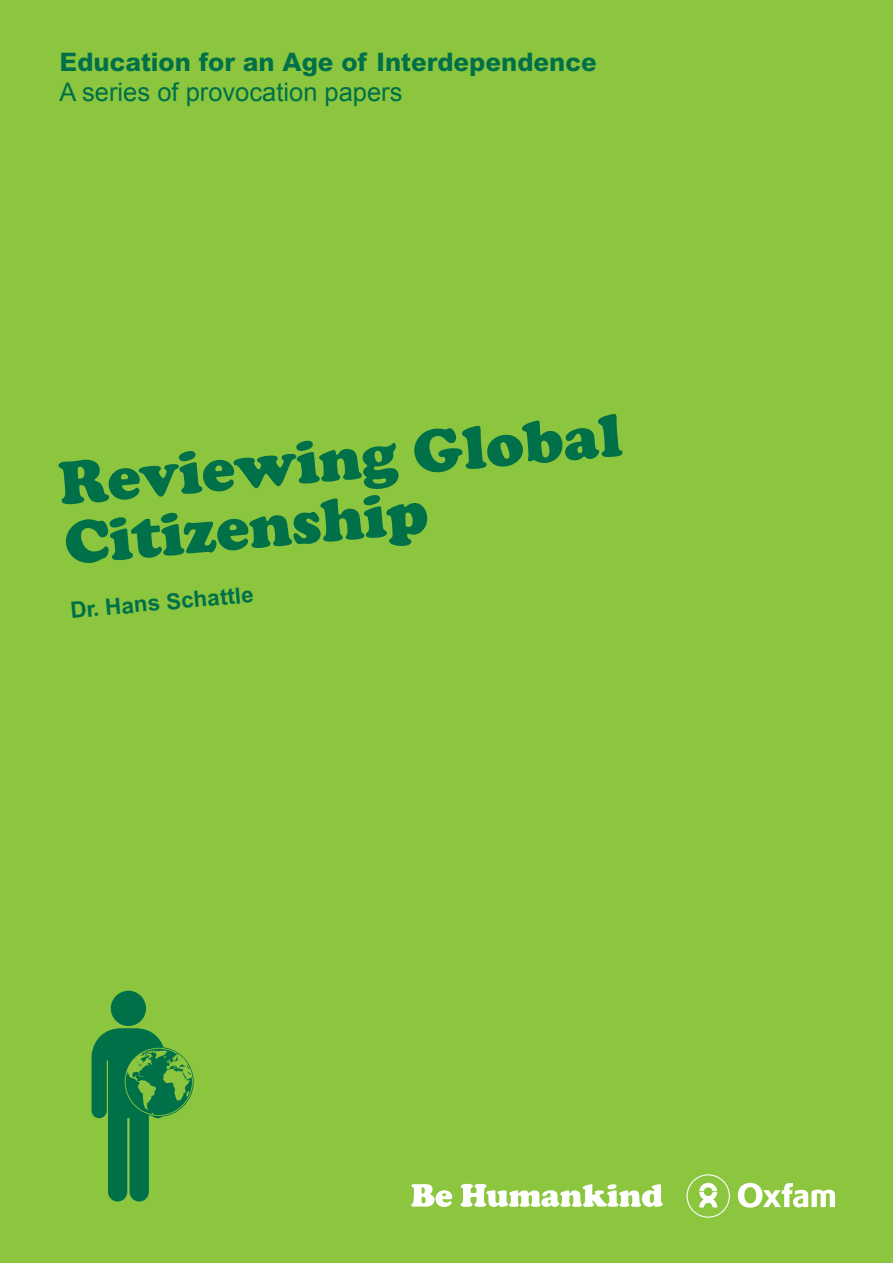
<style>
.page{position:relative;width:893px;height:1263px;background:#8bc63e}
.page>*{position:absolute;margin:0;border:0;box-sizing:border-box;transform-origin:0 0}
.t1{font:900 63px/60px "Cooper";color:#007049}
.t2{font:800 25.5px "Arial";color:#007049}
.t3{font:25.5px "Arial";color:#007049}
.t4{font:700 22.5px "Arial";color:#007049}
</style>
<div class="page">
<svg style="left:738px;top:1183px;width:97px;height:25px"></svg>
<svg style="left:686px;top:1174px;width:44px;height:44px"></svg>
<svg style="left:411px;top:1184px;width:41px;height:23px"></svg>
<svg style="left:460px;top:1184px;width:203px;height:23px"></svg>
<div style="left:111px;top:991px;width:35px;height:35px;background:#007049;border-radius:50%"></div>
<svg style="left:92px;top:1028px;width:101px;height:173px"></svg>
<p class="t2" style="left:60px;top:47px;width:539px">Education for an Age of Interdependence</p>
<p class="t3" style="left:60px;top:78px;width:345px">A series of provocation papers</p>
<h1 class="t1" style="left:57px;top:454px;width:566px;rotate:-5deg">Reviewing Global<br>Citizenship</h1>
<p class="t4" style="left:69px;top:597px;width:185px;rotate:-5deg">Dr. Hans Schattle</p>
</div>
